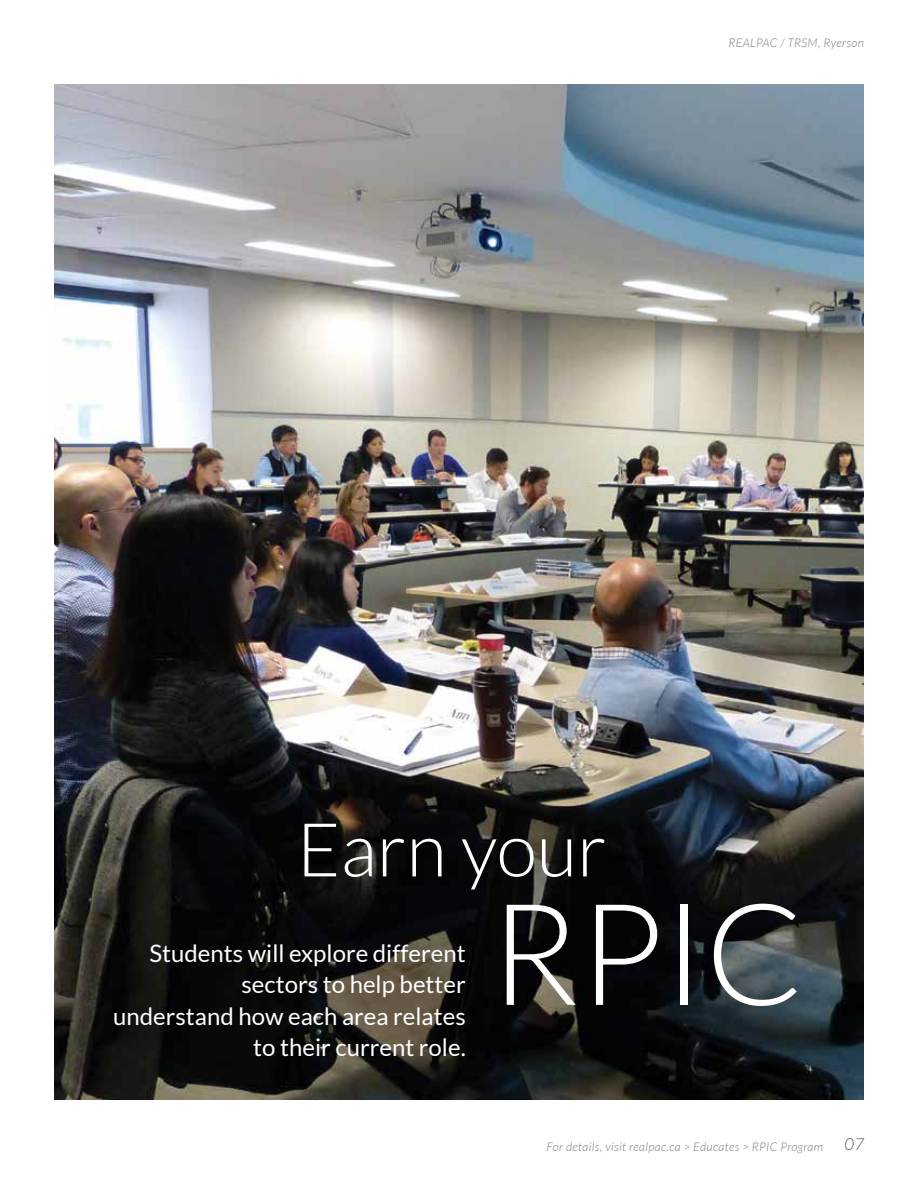
<style>
.page{position:relative;width:918px;height:1188px;background:#fff}
.page>*{position:absolute;margin:0;border:0;box-sizing:border-box;transform-origin:0 0}
.t1{font:300 141.45px "Lato";color:#fff}
.t2{font:300 74.4px "Lato";color:#fff}
.t3{font:24px/31.5px "Lato";color:#fff;text-align:right}
.t4{font:italic 300 16.5px "Lato";color:#58595b}
.t5{font:italic 300 12px "Lato";letter-spacing:.03em;color:#797a7d}
</style>
<div class="page">
<img style="left:54px;top:84px;width:810px;height:1015px">
<p class="t5" style="left:729px;top:37px;width:137px">REALPAC / TRSM, Ryerson</p>
<h2 class="t2" style="left:297px;top:810px;width:311px">Earn your</h2>
<p class="t3" style="left:113px;top:937px;width:354px">Students will explore different sectors to help better<br>understand how each area relates to their current role.</p>
<h1 class="t1" style="left:490px;top:878px;width:316px">RPIC</h1>
<p class="t5" style="left:547px;top:1140px;width:278px">For details, visit realpac.ca &gt; Educates &gt; RPIC Program</p>
<p class="t4" style="left:844px;top:1135px;width:21px">07</p>
</div>
